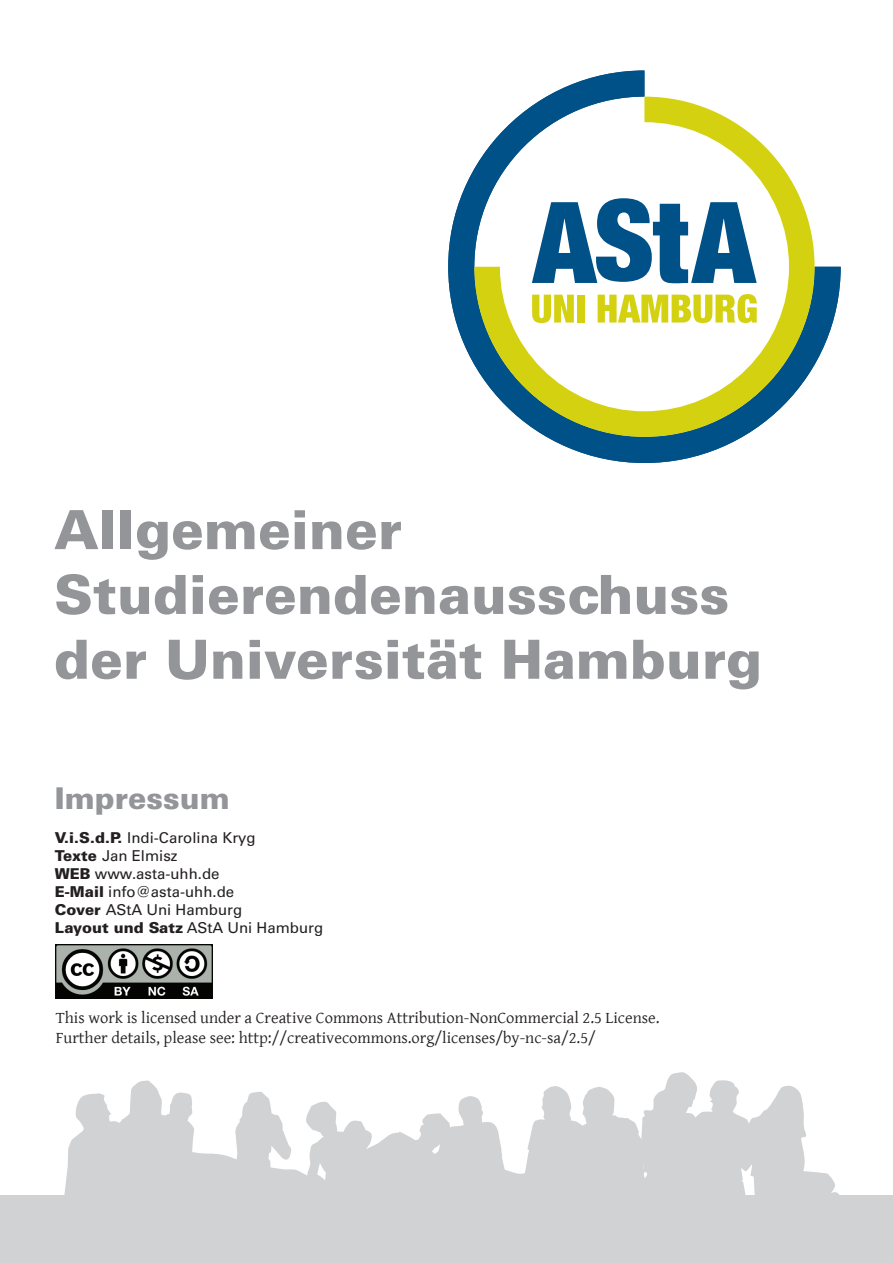
<style>
.page{position:relative;width:893px;height:1263px;background:#d1d2d4}
.page>*{position:absolute;margin:0;border:0;box-sizing:border-box;transform-origin:0 0}
.t1{font:900 54px/64.8px "Univers";color:#939598}
.t2{font:900 30px "Univers";color:#939598}
.t3{font:16.5px/19.8px "Gentium Basic";color:#231f20}
.t4{font:15px/18px "Univers";color:#231f20}
.s1{font-weight:900}
</style>
<div class="page">
<div style="left:0;top:0;width:893px;height:1194px;background:#fff"></div>
<svg style="left:45px;top:1080px;width:369px;height:115px;fill:#d1d2d4"></svg>
<svg style="left:414px;top:1072px;width:428px;height:123px"></svg>
<img style="left:56px;top:944px;width:156px;height:55px">
<svg style="left:448px;top:70px;width:393px;height:393px"></svg>
<svg style="left:474px;top:97px;width:341px;height:340px"></svg>
<h1 class="t1" style="left:54px;top:497px;width:709px">Allgemeiner<br>Studierendenausschuss der Universität Hamburg</h1>
<h2 class="t2" style="left:55px;top:779px;width:177px">Impressum</h2>
<p class="t4" style="left:55px;top:829px;width:270px"><span class="s1">V.i.S.d.P.</span> Indi-Carolina Kryg<br><span class="s1">Texte</span> Jan Elmisz<br><span class="s1">WEB</span> www.asta-uhh.de<br><span class="s1">E-Mail</span> info@asta-uhh.de<br><span class="s1">Cover</span> AStA Uni Hamburg<br><span class="s1">Layout und Satz</span> AStA Uni Hamburg</p>
<p class="t3" style="left:56px;top:1007px;width:605px">This work is licensed under a Creative Commons Attribution-NonCommercial 2.5 License.<br>Further details, please see: http://creativecommons.org/licenses/by-nc-sa/2.5/</p>
</div>
